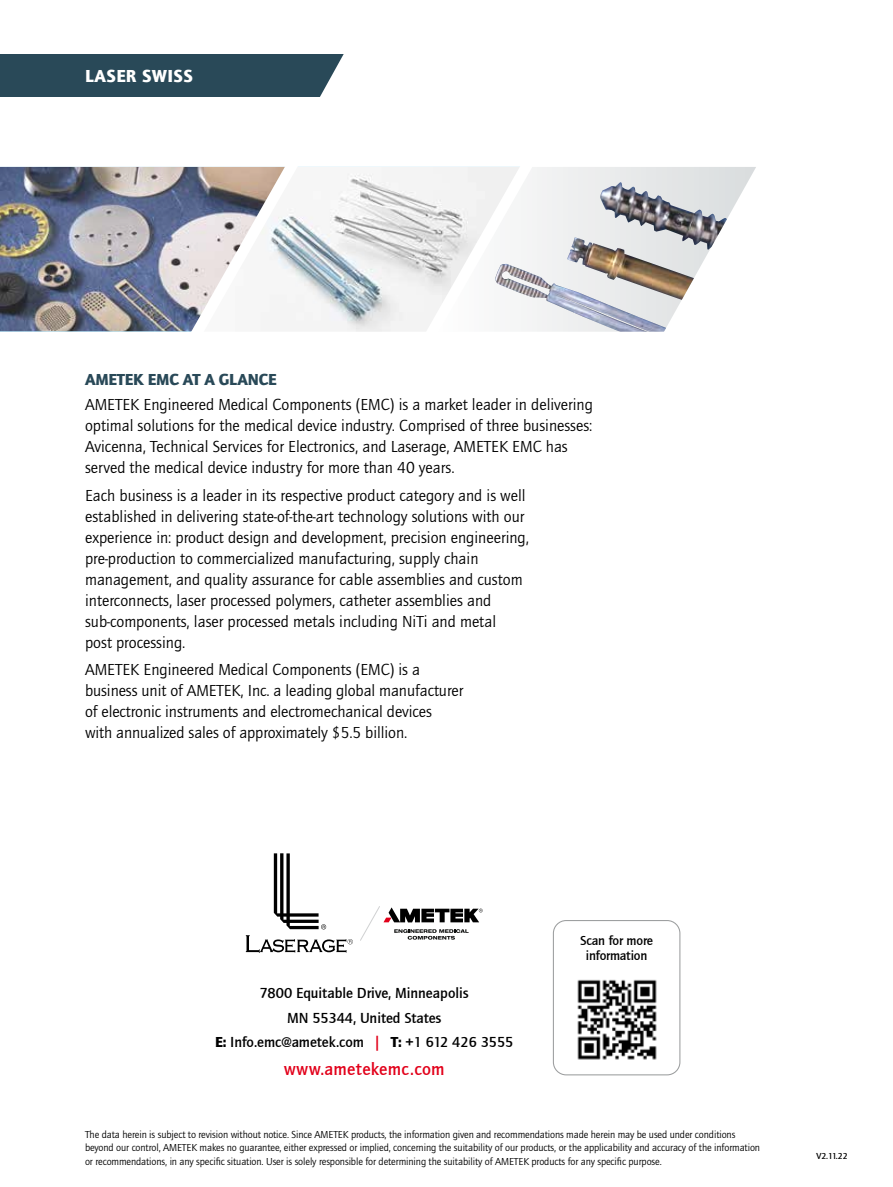
<style>
.page{position:relative;width:893px;height:1187px;background:#fff}
.page>*{position:absolute;margin:0;border:0;box-sizing:border-box;transform-origin:0 0}
.t1{font:18px "Quay Sans Md ITCTT";letter-spacing:.02em;color:#e2001a}
.t2{font:900 18px "Quay Sans ITC Pro";letter-spacing:.02em;color:#fff}
.t3{font:16.5px/21px "Quay Sans ITC Pro";color:#000}
.t4{font:900 16.5px "Quay Sans ITC Pro";letter-spacing:-.01em;color:#294958}
.t5{font:15px/24.5px "Quay Sans Md ITCTT";color:#000;text-align:center}
.t6{font:13.5px/15px "Quay Sans Md ITCTT";letter-spacing:-.01em;color:#000;text-align:center}
.t7{font:10.5px/13.5px "Quay Sans ITC Pro";letter-spacing:-.01em;color:#000}
.t8{font:9px "Quay Sans Md ITCTT";color:#000}
.s1{font-family:"Quay Sans ITC Pro";font-weight:900}
.s2{color:#e2001a}
</style>
<div class="page">
<svg style="left:546px;top:167px;width:210px;height:52px"></svg>
<img style="left:546px;top:182px;width:181px;height:97px">
<svg style="left:311px;top:166px;width:235px;height:166px"></svg>
<img style="left:0;top:167px;width:55px;height:164px">
<img style="left:55px;top:166px;width:256px;height:166px">
<svg style="left:405px;top:279px;width:289px;height:53px;fill:#f0f1f2"></svg>
<div style="left:553px;top:919px;width:127px;height:156px;border:1px solid #9c9e9f;border-radius:13px"></div>
<img style="left:577px;top:979px;width:80px;height:81px">
<div style="left:0;top:55px;width:365px;height:42px;background:#294958"></div>
<svg style="left:316px;top:54px;width:49px;height:43px"></svg>
<svg style="left:360px;top:906px;width:123px;height:35px"></svg>
<svg style="left:274px;top:853px;width:52px;height:76px"></svg>
<svg style="left:246px;top:935px;width:107px;height:17px"></svg>
<p class="t2" style="left:85px;top:64px;width:110px">LASER SWISS</p>
<p class="t4" style="left:85px;top:368px;width:193px">AMETEK EMC AT A GLANCE</p>
<p class="t3" style="left:85px;top:394px;width:509px">AMETEK Engineered Medical Components (EMC) is a market leader in delivering optimal solutions for the medical device industry. Comprised of three businesses:<br>Avicenna, Technical Services for Electronics, and Laserage, AMETEK EMC has served the medical device industry for more than 40 years.</p>
<p class="t3" style="left:85px;top:484px;width:445px">Each business is a leader in its respective product category and is well established in delivering state-of-the-art technology solutions with our experience in: product design and development, precision engineering, pre-production to commercialized manufacturing, supply chain management, and quality assurance for cable assemblies and custom interconnects, laser processed polymers, catheter assemblies and sub-components, laser processed metals including NiTi and metal<br>post processing.</p>
<p class="t3" style="left:85px;top:659px;width:380px">AMETEK Engineered Medical Components (EMC) is a business unit of AMETEK, Inc. a leading global manufacturer of electronic instruments and electromechanical devices<br>with annualized sales of approximately $5.5 billion.</p>
<p class="t5" style="left:215px;top:980px;width:300px">7800 Equitable Drive, Minneapolis<br>MN 55344, United States<br><span class="s1">E:</span> Info.emc@ametek.com <span class="s2">|</span> <span class="s1">T:</span> +1 612 426 3555</p>
<p class="t1" style="left:284px;top:1057px;width:162px">www.ametekemc.com</p>
<p class="t6" style="left:580px;top:933px;width:75px">Scan for more information</p>
<p class="t7" style="left:85px;top:1127px;width:677px">The data herein is subject to revision without notice. Since AMETEK products, the information given and recommendations made herein may be used under conditions beyond our control, AMETEK makes no guarantee, either expressed or implied, concerning the suitability of our products, or the applicability and accuracy of the information or recommendations, in any specific situation. User is solely responsible for determining the suitability of AMETEK products for any specific purpose.</p>
<p class="t8" style="left:816px;top:1150px;width:33px">V2.11.22</p>
</div>
